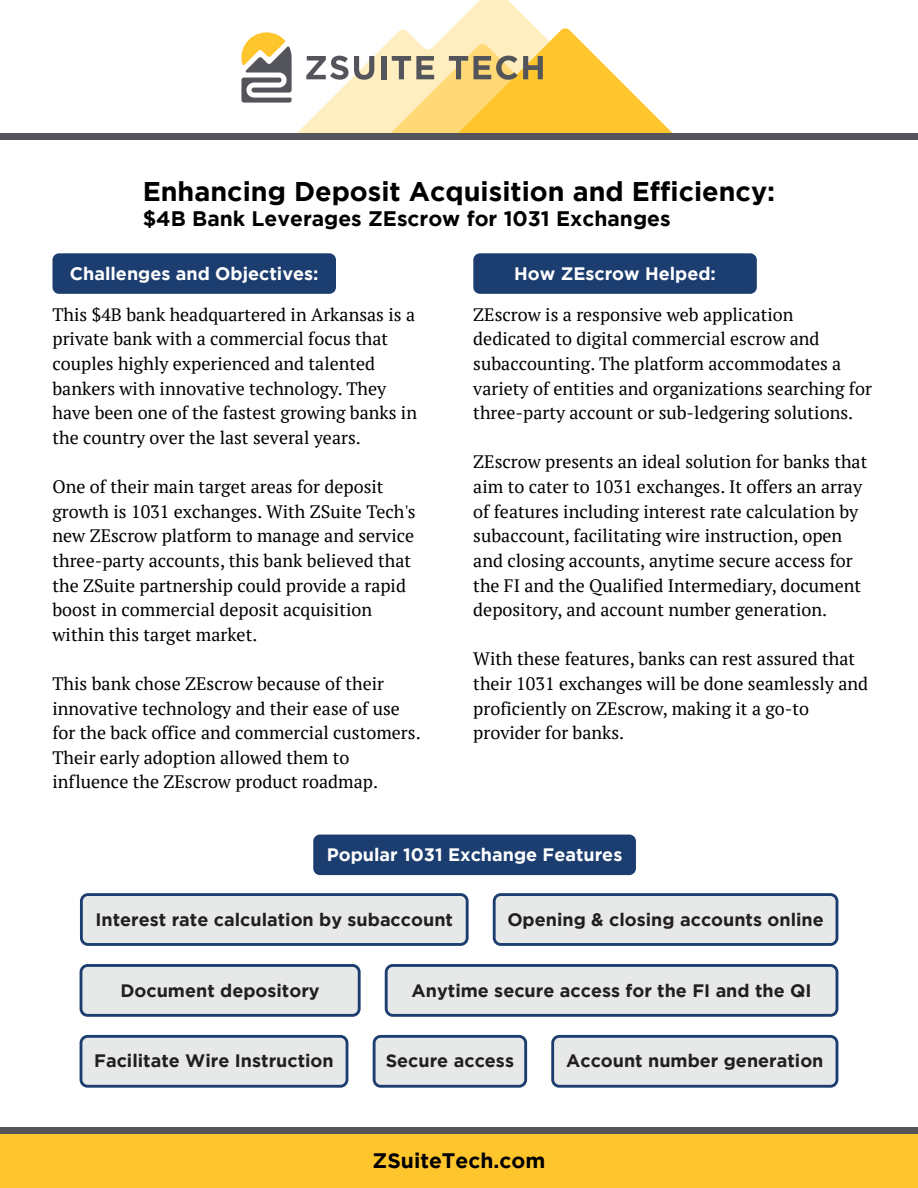
<style>
.page{position:relative;width:918px;height:1188px;background:#fff}
.page>*{position:absolute;margin:0;border:0;box-sizing:border-box;transform-origin:0 0}
.t1{font:700 27px "Gotham";color:#000}
.t2{font:700 21px "Gotham";color:#000}
.t3{font:18px/24.6px "PT Serif";color:#000}
.t4{font:700 18px "Gotham";color:#231f20}
.t5{font:700 18px "Gotham";color:#fff}
</style>
<div class="page">
<div style="left:52px;top:253px;width:284px;height:41px;background:#1c3d6f;border-radius:7px"></div>
<svg style="left:241px;top:0;width:436px;height:134px"></svg>
<div style="left:313px;top:835px;width:323px;height:40px;background:#1c3d6f;border-radius:7px"></div>
<div style="left:81px;top:895px;width:386px;height:49px;background:#e7e8e8;border-radius:7px"></div>
<div style="left:494px;top:895px;width:343px;height:49px;background:#e7e8e8;border-radius:7px"></div>
<div style="left:386px;top:965px;width:451px;height:50px;background:#e7e8e8;border-radius:7px"></div>
<div style="left:553px;top:1036px;width:284px;height:50px;background:#e7e8e8;border-radius:7px"></div>
<div style="left:81px;top:965px;width:278px;height:50px;background:#e7e8e8;border-radius:7px"></div>
<div style="left:81px;top:1036px;width:266px;height:50px;background:#e7e8e8;border-radius:7px"></div>
<div style="left:374px;top:1036px;width:152px;height:50px;background:#e7e8e8;border-radius:7px"></div>
<div style="left:80px;top:893px;width:389px;height:53px;border:3px solid #1c3d6f;border-radius:7px"></div>
<div style="left:493px;top:893px;width:345px;height:53px;border:3px solid #1c3d6f;border-radius:7px"></div>
<div style="left:385px;top:964px;width:453px;height:53px;border:3px solid #1c3d6f;border-radius:7px"></div>
<div style="left:551px;top:1035px;width:287px;height:53px;border:3px solid #1c3d6f;border-radius:7px"></div>
<div style="left:80px;top:964px;width:281px;height:53px;border:3px solid #1c3d6f;border-radius:7px"></div>
<div style="left:80px;top:1035px;width:268px;height:53px;border:3px solid #1c3d6f;border-radius:7px"></div>
<div style="left:373px;top:1035px;width:154px;height:53px;border:3px solid #1c3d6f;border-radius:7px"></div>
<div style="left:473px;top:253px;width:284px;height:41px;background:#1c3d6f;border-radius:7px"></div>
<div style="left:0;top:1127px;width:918px;height:7px;background:#54555a"></div>
<div style="left:0;top:1134px;width:918px;height:54px;background:#ffc52d"></div>
<div style="left:0;top:134px;width:918px;height:6px;background:#54555a"></div>
<h1 class="t1" style="left:143px;top:176px;width:634px">Enhancing Deposit Acquisition and Efficiency:</h1>
<p class="t2" style="left:143px;top:207px;width:529px">$4B Bank Leverages ZEscrow for 1031 Exchanges</p>
<p class="t5" style="left:70px;top:263px;width:250px">Challenges and Objectives:</p>
<p class="t3" style="left:52px;top:302px;width:366px">This $4B bank headquartered in Arkansas is a private bank with a commercial focus that couples highly experienced and talented bankers with innovative technology. They have been one of the fastest growing banks in the country over the last several years.</p>
<p class="t3" style="left:52px;top:474px;width:365px">One of their main target areas for deposit growth is 1031 exchanges. With ZSuite Tech's new ZEscrow platform to manage and service three-party accounts, this bank believed that the ZSuite partnership could provide a rapid boost in commercial deposit acquisition within this target market.</p>
<p class="t3" style="left:52px;top:671px;width:370px">This bank chose ZEscrow because of their innovative technology and their ease of use for the back office and commercial customers.<br>Their early adoption allowed them to influence the ZEscrow product roadmap.</p>
<p class="t5" style="left:514px;top:263px;width:203px">How ZEscrow Helped:</p>
<p class="t3" style="left:473px;top:302px;width:400px">ZEscrow is a responsive web application dedicated to digital commercial escrow and subaccounting. The platform accommodates a variety of entities and organizations searching for three-party account or sub-ledgering solutions.</p>
<p class="t3" style="left:473px;top:450px;width:396px">ZEscrow presents an ideal solution for banks that aim to cater to 1031 exchanges. It offers an array of features including interest rate calculation by subaccount, facilitating wire instruction, open and closing accounts, anytime secure access for the FI and the Qualified Intermediary, document depository, and account number generation.</p>
<p class="t3" style="left:473px;top:646px;width:396px">With these features, banks can rest assured that their 1031 exchanges will be done seamlessly and proficiently on ZEscrow, making it a go-to provider for banks.</p>
<p class="t5" style="left:327px;top:844px;width:297px">Popular 1031 Exchange Features</p>
<p class="t4" style="left:96px;top:909px;width:359px">Interest rate calculation by subaccount</p>
<p class="t4" style="left:507px;top:909px;width:318px">Opening &amp; closing accounts online</p>
<p class="t4" style="left:120px;top:980px;width:201px">Document depository</p>
<p class="t4" style="left:412px;top:980px;width:401px">Anytime secure access for the FI and the QI</p>
<p class="t4" style="left:94px;top:1051px;width:241px">Facilitate Wire Instruction</p>
<p class="t4" style="left:386px;top:1051px;width:130px">Secure access</p>
<p class="t4" style="left:566px;top:1051px;width:259px">Account number generation</p>
<p class="t2" style="left:373px;top:1149px;width:174px">ZSuiteTech.com</p>
</div>
